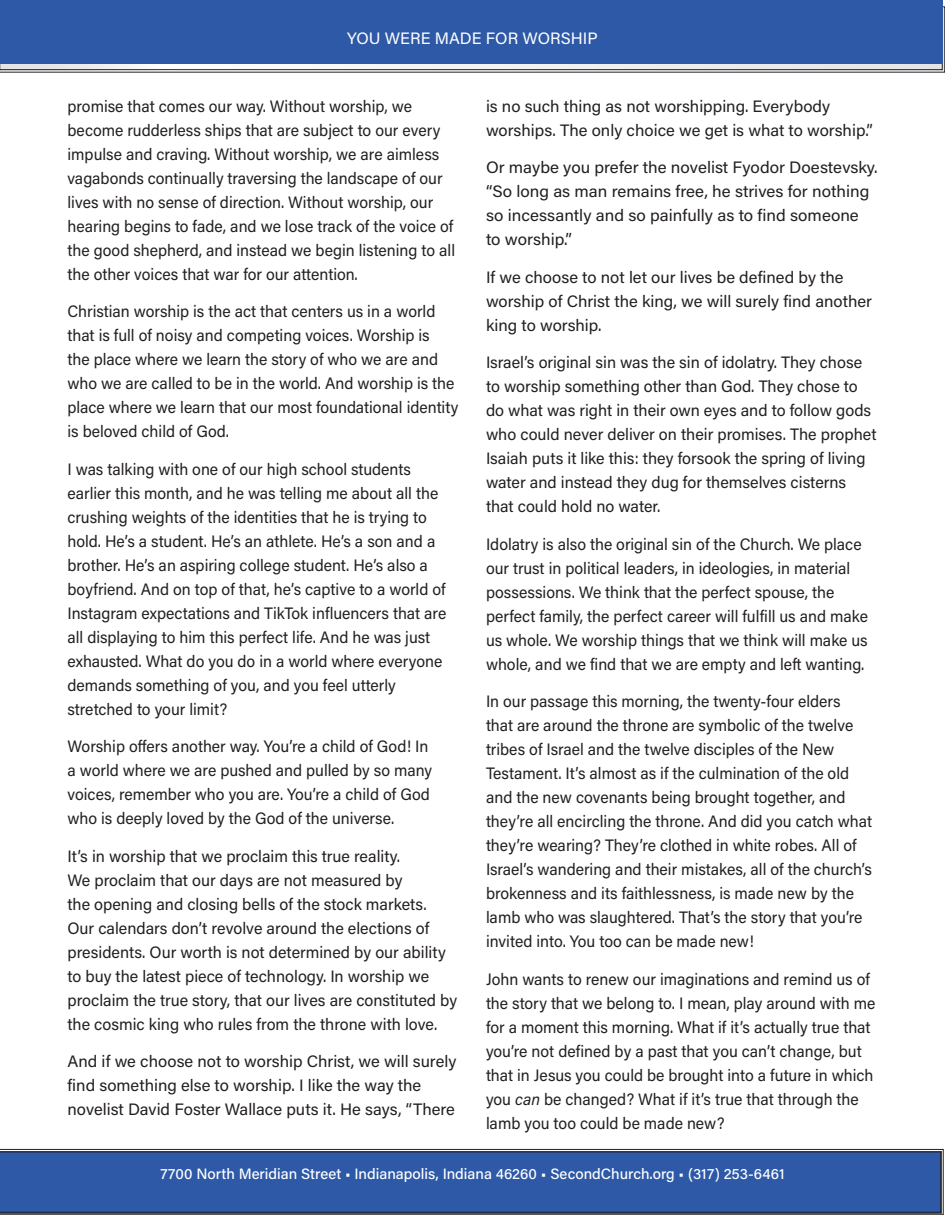
<style>
.page{position:relative;width:945px;height:1215px;background:#fff}
.page>*{position:absolute;margin:0;border:0;box-sizing:border-box;transform-origin:0 0}
.LIT_rack_body{font:16.5px/24px "Acumin Pro";color:#231f20;scale:.96 1}
.LIT_rack_body-2{font:16.5px/24px "Acumin Pro";color:#231f20}
.t1{font:16.5px "Acumin Variable Concept";color:#fff}
.t2{font:15px "Acumin Variable Concept";color:#fff}
.s1{font-style:italic}
</style>
<div class="page">
<svg style="left:0;top:1149px;width:944px;height:66px"></svg>
<div style="left:0;top:1152px;width:941px;height:61px;background:#2e59a7"></div>
<svg style="left:0;top:6px;width:945px;height:67px"></svg>
<div style="left:0;top:9px;width:943px;height:61px;border:1px solid #231f20"></div>
<div style="left:0;top:0;width:944px;height:63px;background:#2e59a7"></div>
<p class="t1" style="left:347px;top:26px;width:252px">YOU WERE MADE FOR WORSHIP</p>
<p class="LIT_rack_body" style="left:68px;top:93px;width:405px">promise that comes our way. Without worship, we become rudderless ships that are subject to our every impulse and craving. Without worship, we are aimless vagabonds continually traversing the landscape of our lives with no sense of direction. Without worship, our hearing begins to fade, and we lose track of the voice of the good shepherd, and instead we begin listening to all the other voices that war for our attention.</p>
<p class="LIT_rack_body" style="left:68px;top:299px;width:409px">Christian worship is the act that centers us in a world that is full of noisy and competing voices. Worship is<br>the place where we learn the story of who we are and who we are called to be in the world. And worship is the place where we learn that our most foundational identity is beloved child of God.</p>
<p class="LIT_rack_body" style="left:68px;top:456px;width:396px">I was talking with one of our high school students earlier this month, and he was telling me about all the crushing weights of the identities that he is trying to hold. He’s a student. He’s an athlete. He’s a son and a brother. He’s an aspiring college student. He’s also a boyfriend. And on top of that, he’s captive to a world of Instagram expectations and TikTok influencers that are all displaying to him this perfect life. And he was just exhausted. What do you do in a world where everyone demands something of you, and you feel utterly stretched to your limit?</p>
<p class="LIT_rack_body" style="left:68px;top:734px;width:381px">Worship offers another way. You’re a child of God! In a world where we are pushed and pulled by so many voices, remember who you are. You’re a child of God who is deeply loved by the God of the universe.</p>
<p class="LIT_rack_body-2" style="left:68px;top:843px;width:391px">It’s in worship that we proclaim this true reality.<br>We proclaim that our days are not measured by<br>the opening and closing bells of the stock markets.<br>Our calendars don’t revolve around the elections of presidents. Our worth is not determined by our ability to buy the latest piece of technology. In worship we proclaim the true story, that our lives are constituted by the cosmic king who rules from the throne with love.</p>
<p class="LIT_rack_body-2" style="left:68px;top:1049px;width:391px">And if we choose not to worship Christ, we will surely find something else to worship. I like the way the novelist David Foster Wallace puts it. He says, “There</p>
<p class="LIT_rack_body-2" style="left:486px;top:93px;width:388px">is no such thing as not worshipping. Everybody worships. The only choice we get is what to worship.”</p>
<p class="LIT_rack_body-2" style="left:486px;top:155px;width:393px">Or maybe you prefer the novelist Fyodor Doestevsky. “So long as man remains free, he strives for nothing so incessantly and so painfully as to find someone to worship.”</p>
<p class="LIT_rack_body-2" style="left:486px;top:264px;width:388px">If we choose to not let our lives be defined by the worship of Christ the king, we will surely find another king to worship.</p>
<p class="LIT_rack_body-2" style="left:486px;top:350px;width:392px">Israel’s original sin was the sin of idolatry. They chose to worship something other than God. They chose to do what was right in their own eyes and to follow gods who could never deliver on their promises. The prophet Isaiah puts it like this: they forsook the spring of living water and instead they dug for themselves cisterns that could hold no water.</p>
<p class="LIT_rack_body" style="left:486px;top:531px;width:399px">Idolatry is also the original sin of the Church. We place our trust in political leaders, in ideologies, in material possessions. We think that the perfect spouse, the perfect family, the perfect career will fulfill us and make us whole. We worship things that we think will make us whole, and we find that we are empty and left wanting.</p>
<p class="LIT_rack_body" style="left:486px;top:689px;width:404px">In our passage this morning, the twenty-four elders<br>that are around the throne are symbolic of the twelve tribes of Israel and the twelve disciples of the New Testament. It’s almost as if the culmination of the old and the new covenants being brought together, and they’re all encircling the throne. And did you catch what they’re wearing? They’re clothed in white robes. All of Israel’s wandering and their mistakes, all of the church’s brokenness and its faithlessness, is made new by the lamb who was slaughtered. That’s the story that you’re invited into. You too can be made new!</p>
<p class="LIT_rack_body" style="left:486px;top:966px;width:407px">John wants to renew our imaginations and remind us of the story that we belong to. I mean, play around with me for a moment this morning. What if it’s actually true that you’re not defined by a past that you can’t change, but that in Jesus you could be brought into a future in which you <span class="s1">can</span> be changed? What if it’s true that through the lamb you too could be made new?</p>
<p class="t2" style="left:160px;top:1163px;width:626px">7700 North Meridian Street • Indianapolis, Indiana 46260 • SecondChurch.org • (317) 253-6461</p>
</div>
